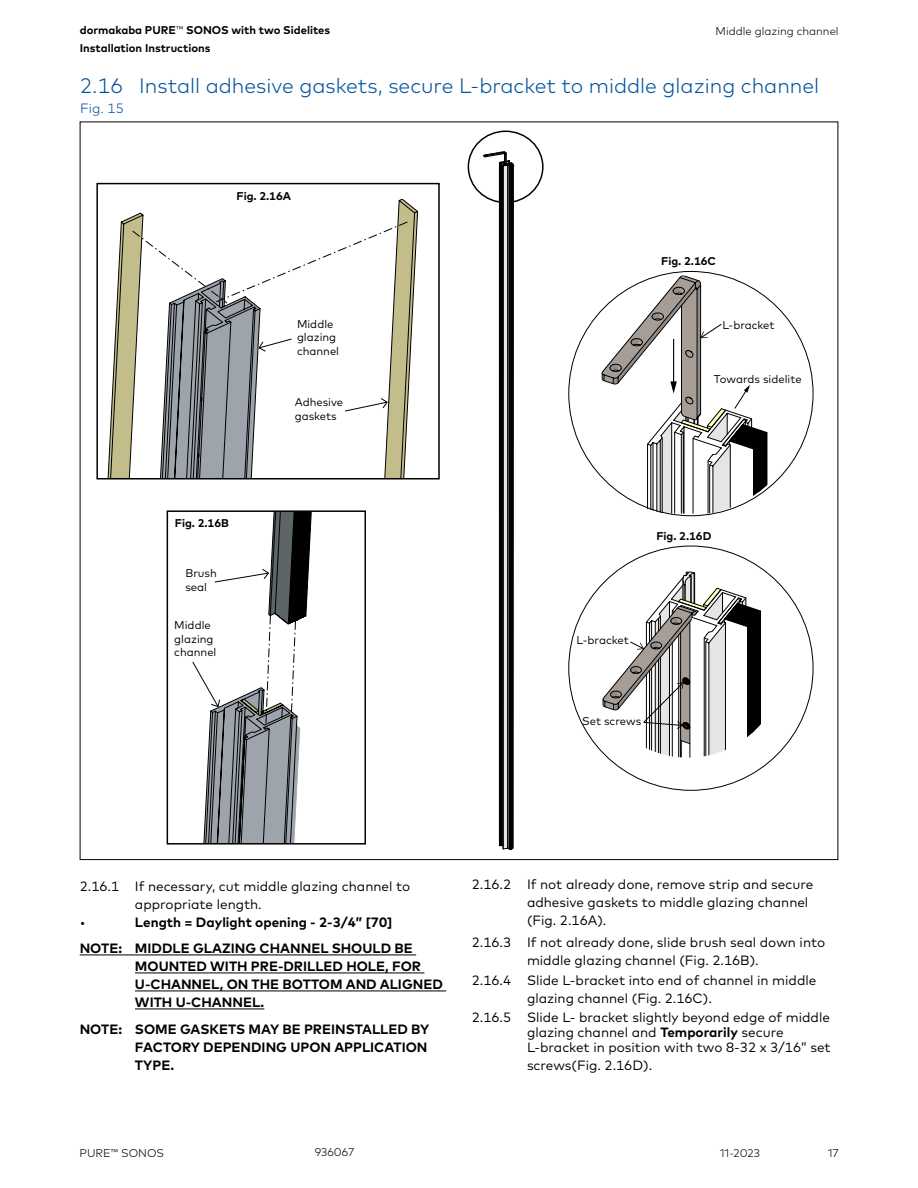
<style>
.page{position:relative;width:918px;height:1188px;background:#fff}
.page>*{position:absolute;margin:0;border:0;box-sizing:border-box;transform-origin:0 0}
.t1{font:300 21px "Mark Pro";color:#00529c}
.t2{font:13.5px/18px "Mark Pro";color:#000}
.t3{font:700 13.5px/18px "Mark Pro";color:#000}
.t4{font:300 13.5px "Mark Pro";color:#00529c}
.t5{font:11.25px/13.5px "Mark Pro";color:#000}
.t6{font:700 11.25px/18px "Mark Pro";color:#000}
.t7{font:300 11.25px "Mark Pro";color:#000}
.s1{font-weight:300}
.s2{font-weight:700}
</style>
<div class="page">
<hr style="left:80px;top:954px;width:336px;height:1px;background:#000">
<hr style="left:135px;top:972px;width:289px;height:1px;background:#000">
<hr style="left:135px;top:990px;width:311px;height:1px;background:#000">
<hr style="left:135px;top:1008px;width:129px;height:1px;background:#000">
<div style="left:468px;top:131px;width:76px;height:72px;border:2px solid #000;border-radius:50%"></div>
<div style="left:96px;top:183px;width:344px;height:297px;border:2px solid #000"></div>
<div style="left:167px;top:510px;width:199px;height:335px;border:2px solid #000"></div>
<svg style="left:108px;top:199px;width:310px;height:280px"></svg>
<svg style="left:192px;top:511px;width:123px;height:333px"></svg>
<svg style="left:483px;top:151px;width:31px;height:699px"></svg>
<svg style="left:601px;top:275px;width:167px;height:239px"></svg>
<svg style="left:602px;top:570px;width:159px;height:188px"></svg>
<p class="t6" style="left:80px;top:20px;width:252px">dormakaba PURE<span class="s1">™</span> SONOS with two Sidelites<br>Installation Instructions</p>
<p class="t7" style="left:716px;top:22px;width:125px">Middle glazing channel</p>
<h1 class="t1" style="left:80px;top:70px;width:741px">2.16 Install adhesive gaskets, secure L-bracket to middle glazing channel</h1>
<p class="t4" style="left:80px;top:98px;width:45px">Fig. 15</p>
<p class="t6" style="left:237px;top:186px;width:56px">Fig. 2.16A</p>
<p class="t6" style="left:175px;top:513px;width:56px">Fig. 2.16B</p>
<p class="t5" style="left:185px;top:566px;width:33px">Brush seal</p>
<p class="t5" style="left:174px;top:617px;width:44px">Middle glazing channel</p>
<p class="t5" style="left:297px;top:316px;width:44px">Middle glazing channel</p>
<p class="t5" style="left:295px;top:395px;width:50px">Adhesive gaskets</p>
<p class="t6" style="left:661px;top:251px;width:56px">Fig. 2.16C</p>
<p class="t5" style="left:722px;top:317px;width:54px">L-bracket</p>
<p class="t5" style="left:714px;top:371px;width:89px">Towards sidelite</p>
<p class="t6" style="left:656px;top:527px;width:56px">Fig. 2.16D</p>
<p class="t5" style="left:577px;top:632px;width:54px">L-bracket</p>
<p class="t5" style="left:582px;top:713px;width:61px">Set screws</p>
<p class="t2" style="left:80px;top:876px;width:332px">2.16.1 If necessary, cut middle glazing channel to</p>
<p class="t2" style="left:135px;top:894px;width:128px">appropriate length.</p>
<p class="t2" style="left:80px;top:912px;width:7px">•</p>
<p class="t3" style="left:80px;top:907px;width:335px;line-height:26.5px;text-indent:55px">Length = Daylight opening - 2-3/4” [70]<br>NOTE: MIDDLE GLAZING CHANNEL SHOULD BE</p>
<p class="t3" style="left:135px;top:956px;width:309px">MOUNTED WITH PRE-DRILLED HOLE, FOR<br>U-CHANNEL, ON THE BOTTOM AND ALIGNED<br>WITH U-CHANNEL.</p>
<p class="t3" style="left:135px;top:1019px;width:296px;text-indent:-55px">NOTE: SOME GASKETS MAY BE PREINSTALLED BY<br>FACTORY DEPENDING UPON APPLICATION<br>TYPE.</p>
<p class="t2" style="left:527px;top:874px;width:288px;text-indent:-55px">2.16.2 If not already done, remove strip and secure adhesive gaskets to middle glazing channel (Fig. 2.16A).</p>
<p class="t2" style="left:527px;top:933px;width:300px;text-indent:-55px">2.16.3 If not already done, slide brush seal down into middle glazing channel (Fig. 2.16B).</p>
<p class="t2" style="left:527px;top:970px;width:291px;text-indent:-55px">2.16.4 Slide L-bracket into end of channel in middle glazing channel (Fig. 2.16C).</p>
<p class="t2" style="left:527px;top:1009px;width:305px;line-height:15px;text-indent:-55px">2.16.5 Slide L- bracket slightly beyond edge of middle glazing channel and <span class="s2">Temporarily</span> secure<br>L-bracket in position with two 8-32 x 3/16” set</p>
<p class="t2" style="left:527px;top:1055px;width:127px">screws(Fig. 2.16D).</p>
<p class="t7" style="left:80px;top:1144px;width:86px">PURE™ SONOS</p>
<p class="t7" style="left:315px;top:1144px;width:41px">936067</p>
<p class="t7" style="left:720px;top:1144px;width:42px">11-2023</p>
<p class="t7" style="left:828px;top:1145px;width:12px">17</p>
</div>
